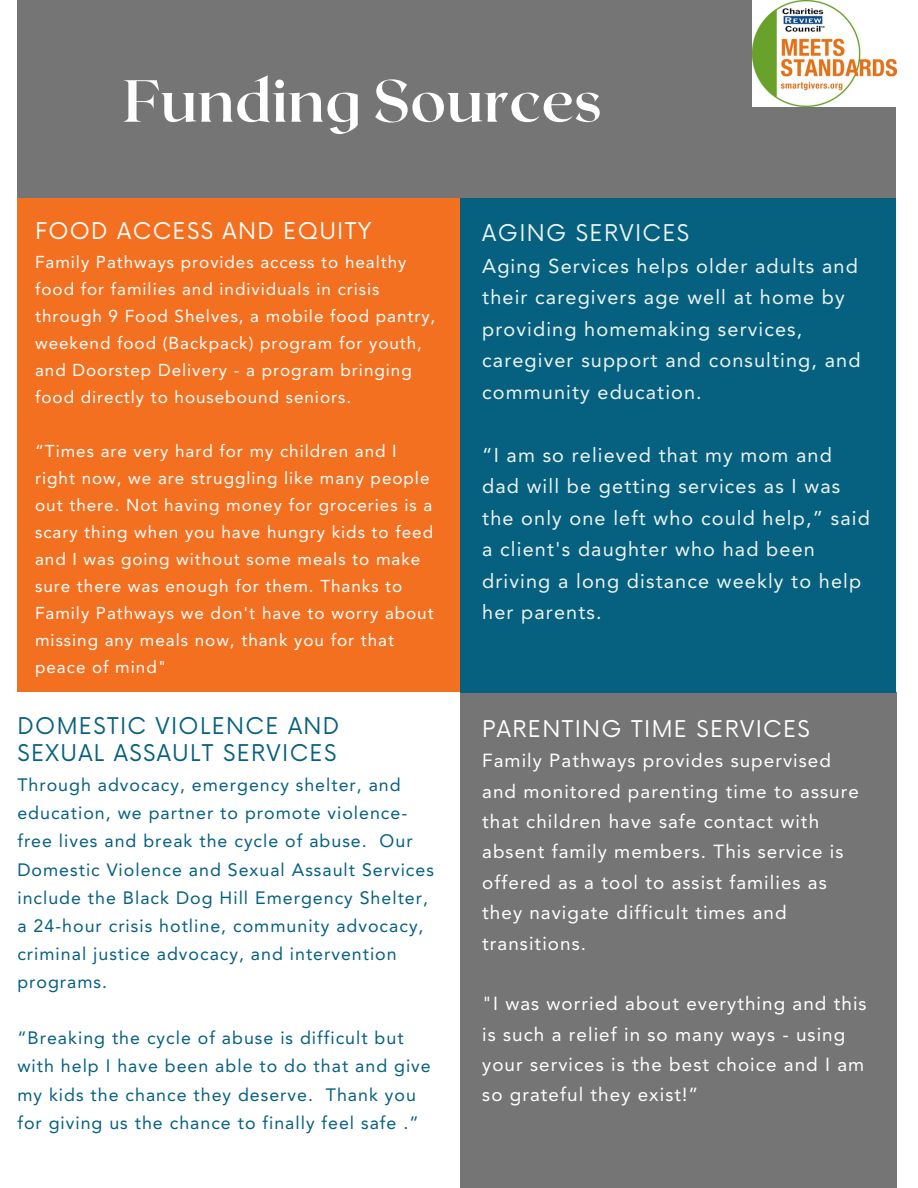
<style>
.page{position:relative;width:918px;height:1188px;background:#fff}
.page>*{position:absolute;margin:0;border:0;box-sizing:border-box;transform-origin:0 0}
.t1{font:700 59.25px "Roxborough CF";color:#fff}
.t2{font:22.5px "Now";letter-spacing:.06em;color:#fff}
.t3{font:22.5px/27px "Now";letter-spacing:.06em;color:#066080}
.t4{font:22.5px "Now";letter-spacing:.06em;color:#ebf4f1}
.t5{font:19.95px/31.5px "Avenir";letter-spacing:.055em;color:#ebf4f1}
.t6{font:18.9px/30.3px "Avenir";letter-spacing:.055em;color:#fff}
.t7{font:17.85px/28.2px "Avenir";letter-spacing:.055em;color:#066080}
.t8{font:17.1px/27px "Avenir";letter-spacing:.055em;color:#fff}
</style>
<div class="page">
<div style="left:421px;top:693px;width:476px;height:495px;background:#757575"></div>
<div style="left:427px;top:163px;width:469px;height:530px;background:#066080"></div>
<div style="left:17px;top:163px;width:443px;height:530px;background:#f37021"></div>
<div style="left:17px;top:0;width:879px;height:197px;background:#757575"></div>
<div style="left:17px;top:693px;width:443px;height:495px;background:#fff"></div>
<img style="left:753px;top:0;width:144px;height:107px">
<p class="t1" style="left:123px;top:62px;width:480px">Funding Sources</p>
<p class="t2" style="left:35px;top:219px;width:338px">FOOD ACCESS AND EQUITY</p>
<p class="t8" style="left:35px;top:249px;width:402px">Family Pathways provides access to healthy food for families and individuals in crisis through 9 Food Shelves, a mobile food pantry, weekend food (Backpack) program for youth, and Doorstep Delivery - a program bringing food directly to housebound seniors.</p>
<p class="t8" style="left:35px;top:438px;width:400px">“Times are very hard for my children and I right now, we are struggling like many people out there. Not having money for groceries is a scary thing when you have hungry kids to feed and I was going without some meals to make sure there was enough for them. Thanks to Family Pathways we don't have to worry about missing any meals now, thank you for that peace of mind"</p>
<p class="t3" style="left:17px;top:714px;width:323px">DOMESTIC VIOLENCE AND<br>SEXUAL ASSAULT SERVICES</p>
<p class="t7" style="left:17px;top:771px;width:418px">Through advocacy, emergency shelter, and education, we partner to promote violence&shy;free lives and break the cycle of abuse. Our Domestic Violence and Sexual Assault Services include the Black Dog Hill Emergency Shelter, a 24-hour crisis hotline, community advocacy, criminal justice advocacy, and intervention programs.</p>
<p class="t7" style="left:17px;top:1024px;width:415px">“Breaking the cycle of abuse is difficult but with help I have been able to do that and give my kids the chance they deserve. Thank you for giving us the chance to finally feel safe .”</p>
<p class="t4" style="left:482px;top:220px;width:208px">AGING SERVICES</p>
<p class="t5" style="left:482px;top:250px;width:380px">Aging Services helps older adults and their caregivers age well at home by providing homemaking services, caregiver support and consulting, and community education.</p>
<p class="t5" style="left:482px;top:439px;width:389px">“I am so relieved that my mom and dad will be getting services as I was the only one left who could help,” said a client's daughter who had been driving a long distance weekly to help her parents.</p>
<p class="t2" style="left:482px;top:716px;width:329px">PARENTING TIME SERVICES</p>
<p class="t6" style="left:482px;top:746px;width:378px">Family Pathways provides supervised and monitored parenting time to assure that children have safe contact with absent family members. This service is offered as a tool to assist families as they navigate difficult times and transitions.</p>
<p class="t6" style="left:482px;top:989px;width:386px">"I was worried about everything and this is such a relief in so many ways - using your services is the best choice and I am so grateful they exist!”</p>
</div>
